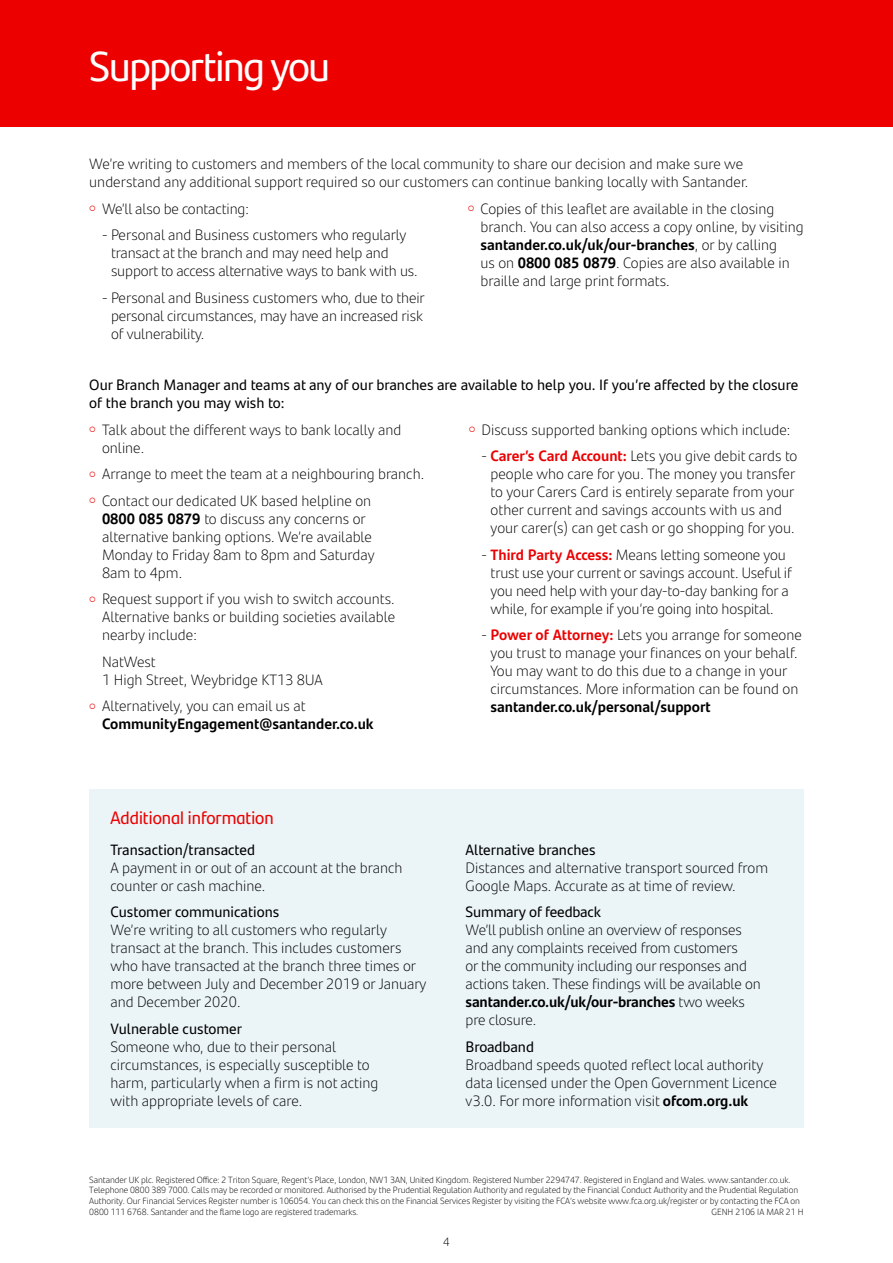
<style>
.page{position:relative;width:893px;height:1263px;background:#fff}
.page>*{position:absolute;margin:0;border:0;box-sizing:border-box;transform-origin:0 0}
.t1{font:42px "Santander Headline";letter-spacing:-.03em;color:#fff}
.t2{font:18px "Santander Headline";color:#ec0000}
.t3{font:300 15px/18px "Santander Text";color:#000}
.t4{font:15px/18px "Santander Text";color:#000}
.t5{font:700 15px/18px "Santander Text";color:#000}
.t6{font:300 12px "Santander Text";color:#000}
.t7{font:300 9px/10.8px "Santander Text";letter-spacing:-.01em;color:#000}
.s1{color:#ec0000}
.s2{font-weight:700}
.s3{font-weight:300}
.s4{font-weight:700;color:#ec0000}
</style>
<div class="page">
<div style="left:0;top:0;width:893px;height:126px;background:#ec0000"></div>
<div style="left:89px;top:789px;width:715px;height:339px;background:#ebf4f7"></div>
<h1 class="t1" style="left:89px;top:35px;width:242px">Supporting you</h1>
<p class="t3" style="left:89px;top:154px;width:660px">We’re writing to customers and members of the local community to share our decision and make sure we understand any additional support required so our customers can continue banking locally with Santander.</p>
<p class="t3" style="left:89px;top:199px;width:161px"><span class="s1">○</span> We’ll also be contacting:</p>
<p class="t3" style="left:111px;top:225px;width:308px;text-indent:-9px">- Personal and Business customers who regularly transact at the branch and may need help and support to access alternative ways to bank with us.</p>
<p class="t3" style="left:111px;top:288px;width:315px;text-align:justify;text-indent:-9px">- Personal and Business customers who, due to their personal circumstances, may have an increased risk of vulnerability.</p>
<p class="t3" style="left:480px;top:199px;width:325px;text-indent:-13px"><span class="s1">○</span> Copies of this leaflet are available in the closing branch. You can also access a copy online, by visiting <span class="s2">santander.co.uk/uk/our-branches</span>, or by calling<br>us on <span class="s2">0800 085 0879</span>. Copies are also available in braille and large print formats.</p>
<p class="t4" style="left:89px;top:375px;width:710px">Our Branch Manager and teams at any of our branches are available to help you. If you’re affected by the closure of the branch you may wish to:</p>
<p class="t3" style="left:102px;top:420px;width:301px;text-indent:-13px"><span class="s1">○</span> Talk about the different ways to bank locally and online.</p>
<p class="t3" style="left:89px;top:464px;width:336px"><span class="s1">○</span> Arrange to meet the team at a neighbouring branch.</p>
<p class="t3" style="left:102px;top:491px;width:274px;text-indent:-13px"><span class="s1">○</span> Contact our dedicated UK based helpline on <span class="s2">0800 085 0879</span> to discuss any concerns or alternative banking options. We’re available Monday to Friday 8am to 8pm and Saturday 8am to 4pm.</p>
<p class="t3" style="left:102px;top:589px;width:295px;text-align:justify;text-indent:-13px"><span class="s1">○</span> Request support if you wish to switch accounts.<br>Alternative banks or building societies available nearby include:</p>
<p class="t3" style="left:102px;top:652px;width:222px">NatWest<br>1 High Street, Weybridge KT13 8UA</p>
<p class="t5" style="left:102px;top:696px;width:273px;text-indent:-13px"><span class="s1">○</span> <span class="s3">Alternatively, you can email us at<br></span>CommunityEngagement@santander.co.uk</p>
<p class="t3" style="left:469px;top:420px;width:323px"><span class="s1">○</span> Discuss supported banking options which include:</p>
<p class="t3" style="left:482px;top:446px;width:317px;text-align:center">- <span class="s4">Carer’s Card Account:</span> Lets you give debit cards to people who care for you. The money you transfer to your Carers Card is entirely separate from your other current and savings accounts with us and your carer(s) can get cash or go shopping for you.</p>
<p class="t3" style="left:490px;top:545px;width:303px;text-indent:-9px">- <span class="s4">Third Party Access:</span> Means letting someone you trust use your current or savings account. Useful if you need help with your day-to-day banking for a while, for example if you’re going into hospital.</p>
<p class="t3" style="left:482px;top:625px;width:322px;text-align:center">- <span class="s4">Power of Attorney:</span> Lets you arrange for someone you trust to manage your finances on your behalf.<br>You may want to do this due to a change in your circumstances. More information can be found on</p>
<p class="t5" style="left:490px;top:697px;width:222px">santander.co.uk/personal/support</p>
<p class="t2" style="left:111px;top:804px;width:165px">Additional information</p>
<p class="t4" style="left:111px;top:840px;width:146px">Transaction/transacted</p>
<p class="t3" style="left:111px;top:858px;width:293px">A payment in or out of an account at the branch counter or cash machine.</p>
<p class="t4" style="left:111px;top:902px;width:170px">Customer communications</p>
<p class="t3" style="left:111px;top:920px;width:317px">We’re writing to all customers who regularly transact at the branch. This includes customers who have transacted at the branch three times or more between July and December 2019 or January and December 2020.</p>
<p class="t4" style="left:111px;top:1019px;width:133px">Vulnerable customer</p>
<p class="t3" style="left:111px;top:1037px;width:269px">Someone who, due to their personal circumstances, is especially susceptible to harm, particularly when a firm is not acting with appropriate levels of care.</p>
<p class="t4" style="left:466px;top:840px;width:132px">Alternative branches</p>
<p class="t3" style="left:466px;top:858px;width:304px">Distances and alternative transport sourced from<br>Google Maps. Accurate as at time of review.</p>
<p class="t4" style="left:466px;top:902px;width:137px">Summary of feedback</p>
<p class="t3" style="left:466px;top:920px;width:297px">We’ll publish online an overview of responses and any complaints received from customers<br>or the community including our responses and actions taken. These findings will be available on <span class="s2">santander.co.uk/uk/our-branches</span> two weeks pre closure.</p>
<p class="t4" style="left:466px;top:1037px;width:70px">Broadband</p>
<p class="t3" style="left:466px;top:1055px;width:313px">Broadband speeds quoted reflect local authority data licensed under the Open Government Licence v3.0. For more information visit <span class="s2">ofcom.org.uk</span></p>
<p class="t7" style="left:89px;top:1174px;width:712px">Santander UK plc. Registered Office: 2 Triton Square, Regent’s Place, London, NW1 3AN, United Kingdom. Registered Number 2294747. Registered in England and Wales. www.santander.co.uk.<br>Telephone 0800 389 7000. Calls may be recorded or monitored. Authorised by the Prudential Regulation Authority and regulated by the Financial Conduct Authority and the Prudential Regulation Authority. Our Financial Services Register number is 106054. You can check this on the Financial Services Register by visiting the FCA’s website www.fca.org.uk/register or by contacting the FCA on 0800 111 6768. Santander and the flame logo are registered trademarks.</p>
<p class="t7" style="left:711px;top:1206px;width:94px">GENH 2106 IA MAR 21 H</p>
<p class="t6" style="left:443px;top:1232px;width:8px">4</p>
</div>
